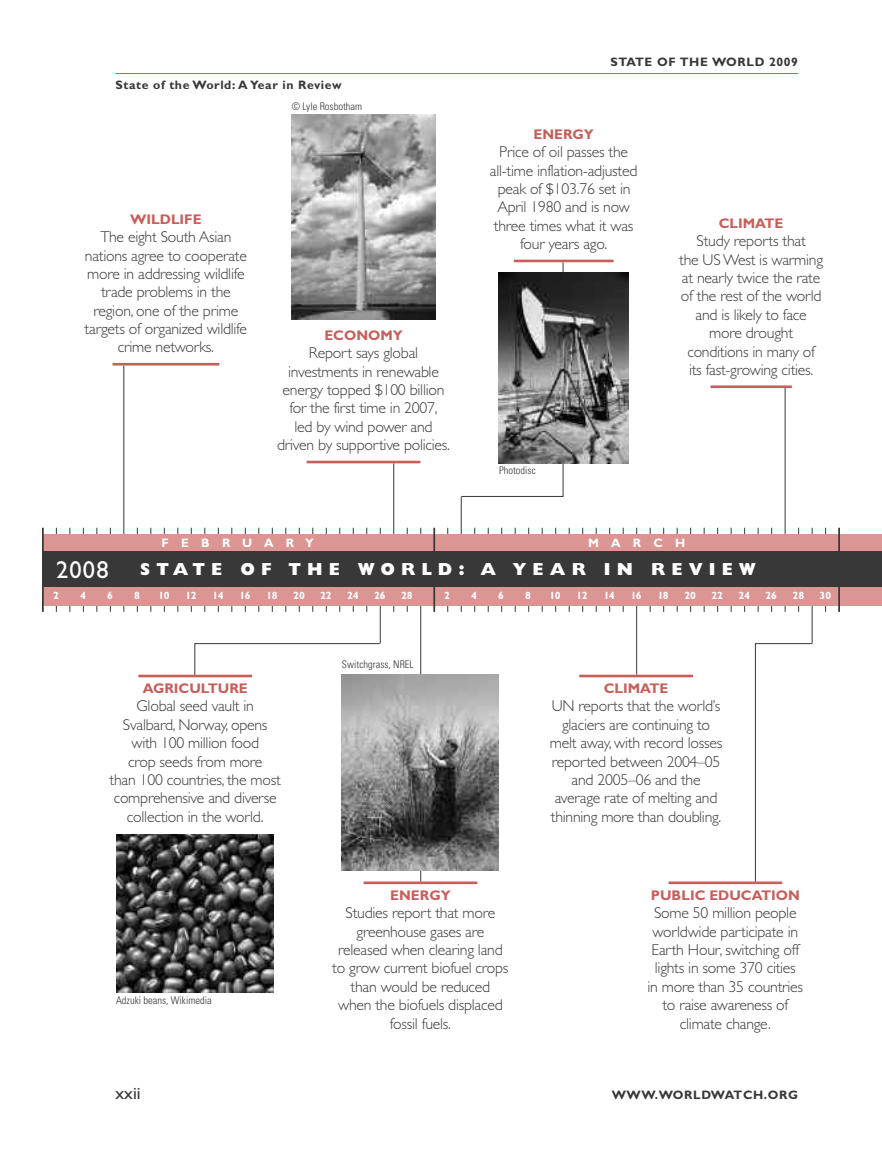
<style>
.page{position:relative;width:882px;height:1166px;background:#fff}
.page>*{position:absolute;margin:0;border:0;box-sizing:border-box;transform-origin:0 0}
.t1{font:24.5px "Gill Sans";color:#fff}
.t2{font:800 17.5px "Gill Sans";letter-spacing:.35em;color:#fff}
.t3{font:17.5px "Gill Sans";color:#393839}
.t4{font:300 15.75px/18.4px "Gill Sans";letter-spacing:-.015em;color:#393839;text-align:center}
.t5{font:700 14px "Gill Sans";color:#c85e5a}
.t6{font:700 12.25px "Gill Sans";letter-spacing:.05em;color:#393839}
.t7{font:700 12.25px "Gill Sans";letter-spacing:1em;color:#fff}
.t8{font:300 condensed 10.5px "Univers";color:#393839}
.t9{font:700 10.5px "Gill Sans";color:#fff}
</style>
<div class="page">
<hr style="left:56px;top:528px;width:1px;height:84px;background:#393839">
<hr style="left:116px;top:73px;width:682px;height:1px;background:#c85e5a">
<hr style="left:70px;top:528px;width:1px;height:84px;background:#393839">
<hr style="left:83px;top:528px;width:1px;height:84px;background:#393839">
<hr style="left:97px;top:528px;width:1px;height:84px;background:#393839">
<hr style="left:110px;top:528px;width:1px;height:84px;background:#393839">
<hr style="left:124px;top:365px;width:1px;height:247px;background:#393839">
<hr style="left:137px;top:528px;width:1px;height:84px;background:#393839">
<hr style="left:151px;top:528px;width:1px;height:84px;background:#393839">
<hr style="left:164px;top:528px;width:1px;height:84px;background:#393839">
<hr style="left:178px;top:528px;width:1px;height:84px;background:#393839">
<hr style="left:191px;top:528px;width:1px;height:84px;background:#393839">
<hr style="left:205px;top:528px;width:1px;height:84px;background:#393839">
<hr style="left:218px;top:528px;width:1px;height:84px;background:#393839">
<hr style="left:232px;top:528px;width:1px;height:84px;background:#393839">
<hr style="left:245px;top:528px;width:1px;height:84px;background:#393839">
<hr style="left:259px;top:528px;width:1px;height:84px;background:#393839">
<hr style="left:272px;top:528px;width:1px;height:84px;background:#393839">
<hr style="left:285px;top:528px;width:1px;height:84px;background:#393839">
<hr style="left:299px;top:528px;width:1px;height:84px;background:#393839">
<hr style="left:312px;top:528px;width:1px;height:84px;background:#393839">
<hr style="left:326px;top:528px;width:1px;height:84px;background:#393839">
<hr style="left:339px;top:528px;width:1px;height:84px;background:#393839">
<hr style="left:353px;top:528px;width:1px;height:84px;background:#393839">
<hr style="left:366px;top:528px;width:1px;height:84px;background:#393839">
<hr style="left:380px;top:528px;width:1px;height:115px;background:#393839">
<hr style="left:393px;top:463px;width:1px;height:149px;background:#393839">
<hr style="left:407px;top:528px;width:1px;height:84px;background:#393839">
<hr style="left:420px;top:528px;width:1px;height:353px;background:#393839">
<hr style="left:447px;top:528px;width:1px;height:84px;background:#393839">
<hr style="left:461px;top:496px;width:1px;height:116px;background:#393839">
<hr style="left:474px;top:528px;width:1px;height:84px;background:#393839">
<hr style="left:488px;top:528px;width:1px;height:84px;background:#393839">
<hr style="left:501px;top:528px;width:1px;height:84px;background:#393839">
<hr style="left:515px;top:528px;width:1px;height:84px;background:#393839">
<hr style="left:528px;top:528px;width:1px;height:84px;background:#393839">
<hr style="left:542px;top:528px;width:1px;height:84px;background:#393839">
<hr style="left:555px;top:528px;width:1px;height:84px;background:#393839">
<hr style="left:569px;top:528px;width:1px;height:84px;background:#393839">
<hr style="left:582px;top:528px;width:1px;height:84px;background:#393839">
<hr style="left:596px;top:528px;width:1px;height:84px;background:#393839">
<hr style="left:609px;top:528px;width:1px;height:84px;background:#393839">
<hr style="left:623px;top:528px;width:1px;height:84px;background:#393839">
<hr style="left:636px;top:528px;width:1px;height:146px;background:#393839">
<hr style="left:650px;top:528px;width:1px;height:84px;background:#393839">
<hr style="left:663px;top:528px;width:1px;height:84px;background:#393839">
<hr style="left:677px;top:528px;width:1px;height:84px;background:#393839">
<hr style="left:690px;top:528px;width:1px;height:84px;background:#393839">
<hr style="left:704px;top:528px;width:1px;height:84px;background:#393839">
<hr style="left:717px;top:528px;width:1px;height:84px;background:#393839">
<hr style="left:731px;top:528px;width:1px;height:84px;background:#393839">
<hr style="left:744px;top:528px;width:1px;height:84px;background:#393839">
<hr style="left:758px;top:528px;width:1px;height:84px;background:#393839">
<hr style="left:771px;top:528px;width:1px;height:84px;background:#393839">
<hr style="left:785px;top:388px;width:1px;height:224px;background:#393839">
<hr style="left:798px;top:528px;width:1px;height:84px;background:#393839">
<hr style="left:812px;top:528px;width:1px;height:115px;background:#393839">
<hr style="left:825px;top:528px;width:1px;height:84px;background:#393839">
<div style="left:42px;top:534px;width:840px;height:72px;background:#db9694"></div>
<hr style="left:42px;top:528px;width:2px;height:84px;background:#393839">
<hr style="left:433px;top:528px;width:2px;height:84px;background:#393839">
<hr style="left:838px;top:528px;width:2px;height:84px;background:#393839">
<div style="left:42px;top:551px;width:840px;height:35px;background:#393839"></div>
<hr style="left:711px;top:385px;width:81px;height:3px;background:#c85e5a">
<hr style="left:307px;top:461px;width:113px;height:2px;background:#c85e5a">
<hr style="left:514px;top:260px;width:100px;height:2px;background:#c85e5a">
<hr style="left:138px;top:674px;width:114px;height:3px;background:#c85e5a">
<hr style="left:669px;top:881px;width:113px;height:3px;background:#c85e5a">
<hr style="left:364px;top:881px;width:113px;height:3px;background:#c85e5a">
<hr style="left:579px;top:674px;width:114px;height:3px;background:#c85e5a">
<img style="left:292px;top:115px;width:143px;height:204px">
<svg style="left:461px;top:262px;width:103px;height:235px"></svg>
<img style="left:499px;top:273px;width:129px;height:190px">
<img style="left:116px;top:834px;width:158px;height:158px">
<img style="left:342px;top:674px;width:157px;height:197px">
<svg style="left:194px;top:643px;width:186px;height:32px"></svg>
<svg style="left:755px;top:643px;width:57px;height:239px"></svg>
<hr style="left:113px;top:363px;width:106px;height:2px;background:#c85e5a">
<p class="t6" style="left:116px;top:80px;width:228px">State of the World: A Year in Review</p>
<p class="t8" style="left:292px;top:102px;width:72px">© Lyle Rosbotham</p>
<p class="t5" style="left:130px;top:214px;width:73px">WILDLIFE</p>
<p class="t4" style="left:85px;top:229px;width:164px">The eight South Asian nations agree to cooperate more in addressing wildlife trade problems in the region, one of the prime targets of organized wildlife crime networks.</p>
<p class="t5" style="left:324px;top:330px;width:80px">ECONOMY</p>
<p class="t4" style="left:277px;top:345px;width:175px">Report says global investments in renewable energy topped $100 billion for the first time in 2007,<br>led by wind power and driven by supportive policies.</p>
<p class="t7" style="left:162px;top:538px;width:154px">FEBRUARY</p>
<p class="t6" style="left:611px;top:58px;width:189px">STATE OF THE WORLD 2009</p>
<p class="t5" style="left:534px;top:129px;width:62px">ENERGY</p>
<p class="t4" style="left:490px;top:144px;width:149px">Price of oil passes the all-time inflation-adjusted peak of $103.76 set in<br>April 1980 and is now three times what it was four years ago.</p>
<p class="t8" style="left:499px;top:467px;width:38px">Photodisc</p>
<p class="t5" style="left:719px;top:218px;width:66px">CLIMATE</p>
<p class="t4" style="left:679px;top:233px;width:145px">Study reports that<br>the US West is warming at nearly twice the rate of the rest of the world and is likely to face more drought conditions in many of its fast-growing cities.</p>
<p class="t7" style="left:588px;top:538px;width:99px">MARCH</p>
<h1 class="t1" style="left:56px;top:560px;width:54px">2008</h1>
<p class="t2" style="left:140px;top:563px;width:617px">STATE OF THE WORLD: A YEAR IN REVIEW</p>
<p class="t9" style="left:53px;top:591px;width:7px">2</p>
<p class="t9" style="left:80px;top:591px;width:7px">4</p>
<p class="t9" style="left:107px;top:591px;width:7px">6</p>
<p class="t9" style="left:134px;top:591px;width:7px">8</p>
<p class="t9" style="left:159px;top:591px;width:13px">10</p>
<p class="t9" style="left:186px;top:591px;width:13px">12</p>
<p class="t9" style="left:213px;top:591px;width:13px">14</p>
<p class="t9" style="left:240px;top:591px;width:13px">16</p>
<p class="t9" style="left:266px;top:591px;width:13px">18</p>
<p class="t9" style="left:293px;top:591px;width:13px">20</p>
<p class="t9" style="left:320px;top:591px;width:13px">22</p>
<p class="t9" style="left:347px;top:591px;width:13px">24</p>
<p class="t9" style="left:374px;top:591px;width:13px">26</p>
<p class="t9" style="left:401px;top:591px;width:13px">28</p>
<p class="t9" style="left:444px;top:591px;width:7px">2</p>
<p class="t9" style="left:471px;top:591px;width:7px">4</p>
<p class="t9" style="left:498px;top:591px;width:7px">6</p>
<p class="t9" style="left:525px;top:591px;width:7px">8</p>
<p class="t9" style="left:550px;top:591px;width:13px">10</p>
<p class="t9" style="left:577px;top:591px;width:13px">12</p>
<p class="t9" style="left:604px;top:591px;width:13px">14</p>
<p class="t9" style="left:631px;top:591px;width:13px">16</p>
<p class="t9" style="left:658px;top:591px;width:13px">18</p>
<p class="t9" style="left:684px;top:591px;width:13px">20</p>
<p class="t9" style="left:711px;top:591px;width:13px">22</p>
<p class="t9" style="left:739px;top:591px;width:13px">24</p>
<p class="t9" style="left:766px;top:591px;width:13px">26</p>
<p class="t9" style="left:793px;top:591px;width:13px">28</p>
<p class="t9" style="left:820px;top:591px;width:13px">30</p>
<p class="t5" style="left:143px;top:683px;width:107px">AGRICULTURE</p>
<p class="t4" style="left:110px;top:698px;width:173px">Global seed vault in<br>Svalbard, Norway, opens with 100 million food<br>crop seeds from more<br>than 100 countries, the most comprehensive and diverse collection in the world.</p>
<p class="t8" style="left:116px;top:996px;width:97px">Adzuki beans, Wikimedia</p>
<p class="t8" style="left:342px;top:660px;width:73px">Switchgrass, NREL</p>
<p class="t5" style="left:390px;top:889px;width:62px">ENERGY</p>
<p class="t4" style="left:332px;top:905px;width:178px">Studies report that more greenhouse gases are released when clearing land to grow current biofuel crops than would be reduced when the biofuels displaced fossil fuels.</p>
<p class="t5" style="left:604px;top:683px;width:66px">CLIMATE</p>
<p class="t4" style="left:550px;top:698px;width:174px">UN reports that the world’s glaciers are continuing to melt away, with record losses reported between 2004–05 and 2005–06 and the average rate of melting and thinning more than doubling.</p>
<p class="t5" style="left:651px;top:889px;width:150px">PUBLIC EDUCATION</p>
<p class="t4" style="left:648px;top:905px;width:157px">Some 50 million people worldwide participate in<br>Earth Hour, switching off lights in some 370 cities<br>in more than 35 countries to raise awareness of climate change.</p>
<p class="t3" style="left:116px;top:1086px;width:27px">xxii</p>
<p class="t6" style="left:612px;top:1090px;width:188px">WWW.WORLDWATCH.ORG</p>
</div>
